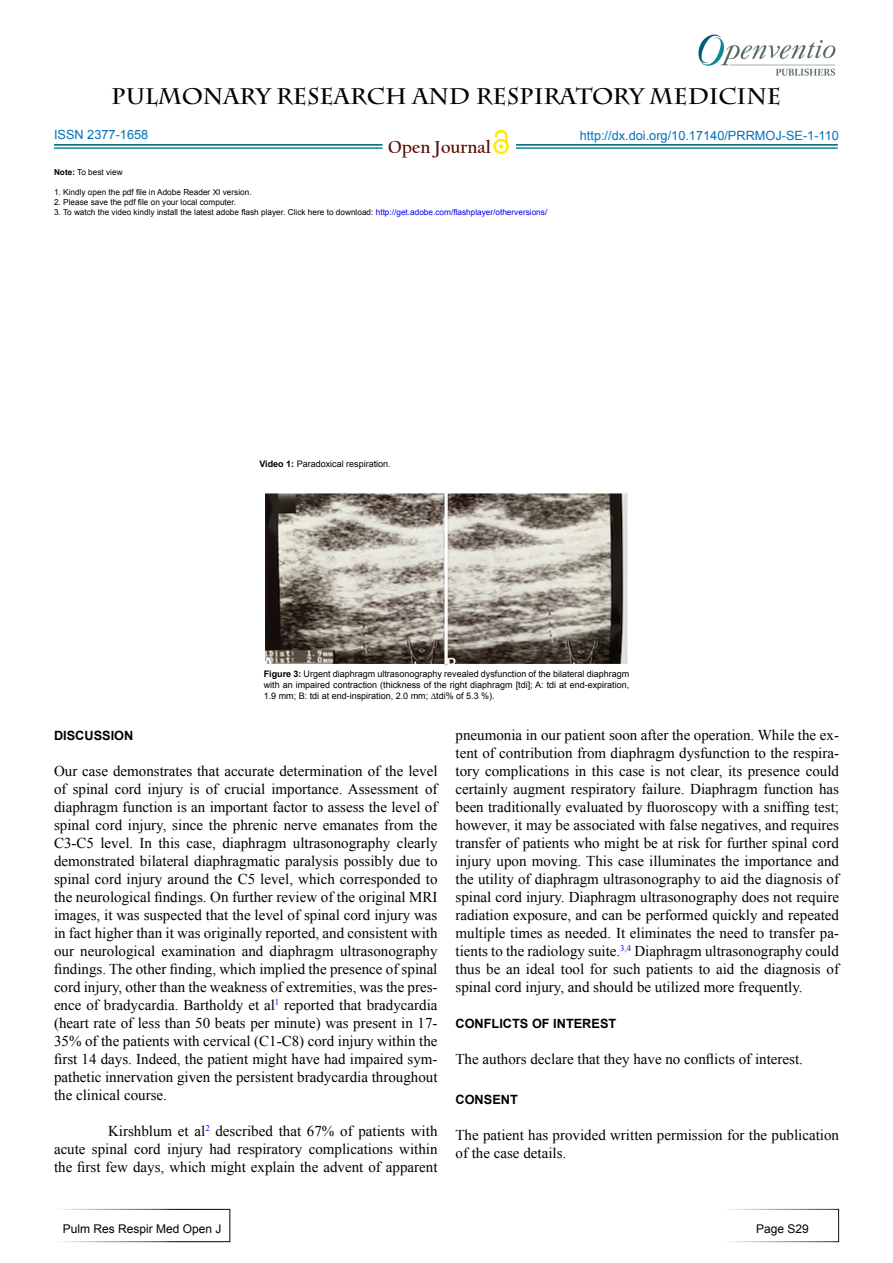
<style>
.page{position:relative;width:893px;height:1263px;background:#fff}
.page>*{position:absolute;margin:0;border:0;box-sizing:border-box;transform-origin:0 0}
.t1{font:700 22.5px "Charlemagne Std";color:#000}
.t2{font:700 18.15px "Californian FB";color:#580b05}
.t3{font:15px/18px "Times New Roman";color:#000;text-align:justify}
.t4{font:12.75px "Arial";color:#0072bc}
.t5{font:700 12.75px "Arial";color:#000}
.t6{font:12px "Arial";color:#000}
.t7{font:9px/10.8px "Arial";color:#000;text-align:justify}
.t8{font:8.25px "Arial";color:#000}
.s1{font-weight:700}
.s2{color:#0000fa}
</style>
<div class="page">
<hr style="left:54px;top:144px;width:328px;height:2px;background:#015d75">
<hr style="left:54px;top:147px;width:328px;height:2px;background:#0a8b93">
<hr style="left:516px;top:144px;width:322px;height:2px;background:#015d75">
<hr style="left:516px;top:147px;width:322px;height:2px;background:#0a8b93">
<svg style="left:493px;top:139px;width:16px;height:15px"></svg>
<div style="left:496px;top:141px;width:10px;height:11px;background:#fff;border-radius:50%"></div>
<svg style="left:495px;top:129px;width:13px;height:20px"></svg>
<div style="left:54px;top:1209px;width:176px;height:33px;border:1px solid #fff"></div>
<div style="left:723px;top:1209px;width:116px;height:33px;border:1px solid #fff"></div>
<img style="left:698px;top:34px;width:138px;height:42px">
<img style="left:265px;top:493px;width:363px;height:173px">
<h1 class="t1" style="left:111px;top:83px;width:671px">PULMONARY RESEARCH AND RESPIRATORY MEDICINE</h1>
<p class="t4" style="left:54px;top:127px;width:96px">ISSN 2377-1658</p>
<p class="t8" style="left:54px;top:167px;width:70px"><span class="s1">Note:</span> To best view</p>
<p class="t8" style="left:54px;top:186px;width:199px">1. Kindly open the pdf file in Adobe Reader XI version.</p>
<p class="t8" style="left:54px;top:196px;width:184px">2. Please save the pdf file on your local computer.</p>
<p class="t8" style="left:54px;top:206px;width:495px">3. To watch the video kindly install the latest adobe flash player. Click here to download: <span class="s2">http://get.adobe.com/flashplayer/otherversions/</span></p>
<p class="t2" style="left:388px;top:136px;width:104px">Open Journal</p>
<p class="t4" style="left:580px;top:128px;width:261px">http://dx.doi.org/10.17140/PRRMOJ-SE-1-110</p>
<p class="t7" style="left:259px;top:458px;width:133px"><span class="s1">Video 1:</span> Paradoxical respiration.</p>
<p class="t7" style="left:264px;top:669px;width:367px"><span class="s1">Figure 3:</span> Urgent diaphragm ultrasonography revealed dysfunction of the bilateral diaphragm with an impaired contraction (thickness of the right diaphragm [tdi]; A: tdi at end-expiration, 1.9 mm; B: tdi at end-inspiration, 2.0 mm; ∆tdi% of 5.3 %).</p>
<p class="t5" style="left:54px;top:727px;width:81px">DISCUSSION</p>
<p class="t3" style="left:54px;top:761px;width:385px">Our case demonstrates that accurate determination of the level of spinal cord injury is of crucial importance. Assessment of diaphragm function is an important factor to assess the level of spinal cord injury, since the phrenic nerve emanates from the C3-C5 level. In this case, diaphragm ultrasonography clearly demonstrated bilateral diaphragmatic paralysis possibly due to spinal cord injury around the C5 level, which corresponded to the neurological findings. On further review of the original MRI images, it was suspected that the level of spinal cord injury was in fact higher than it was originally reported, and consistent with our neurological examination and diaphragm ultrasonography findings. The other finding, which implied the presence of spinal cord injury, other than the weakness of extremities, was the pres&shy;ence of bradycardia. Bartholdy et al<sup>1</sup> reported that bradycardia (heart rate of less than 50 beats per minute) was present in 17- 35% of the patients with cervical (C1-C8) cord injury within the first 14 days. Indeed, the patient might have had impaired sym&shy;pathetic innervation given the persistent bradycardia throughout the clinical course.</p>
<p class="t3" style="left:54px;top:1121px;width:385px;text-indent:54px">Kirshblum et al<sup>2</sup> described that 67% of patients with acute spinal cord injury had respiratory complications within the first few days, which might explain the advent of apparent</p>
<p class="t3" style="left:455px;top:726px;width:385px">pneumonia in our patient soon after the operation. While the ex&shy;tent of contribution from diaphragm dysfunction to the respira&shy;tory complications in this case is not clear, its presence could certainly augment respiratory failure. Diaphragm function has been traditionally evaluated by fluoroscopy with a sniffing test; however, it may be associated with false negatives, and requires transfer of patients who might be at risk for further spinal cord injury upon moving. This case illuminates the importance and the utility of diaphragm ultrasonography to aid the diagnosis of spinal cord injury. Diaphragm ultrasonography does not require radiation exposure, and can be performed quickly and repeated multiple times as needed. It eliminates the need to transfer pa&shy;tients to the radiology suite.<sup>3,4</sup> Diaphragm ultrasonography could thus be an ideal tool for such patients to aid the diagnosis of spinal cord injury, and should be utilized more frequently.</p>
<p class="t5" style="left:455px;top:1015px;width:162px">CONFLICTS OF INTEREST</p>
<p class="t3" style="left:455px;top:1050px;width:349px">The authors declare that they have no conflicts of interest.</p>
<p class="t5" style="left:455px;top:1090px;width:64px">CONSENT</p>
<p class="t3" style="left:455px;top:1125px;width:385px">The patient has provided written permission for the publication of the case details.</p>
<p class="t6" style="left:63px;top:1221px;width:160px">Pulm Res Respir Med Open J</p>
<p class="t6" style="left:756px;top:1221px;width:54px">Page S29</p>
</div>
